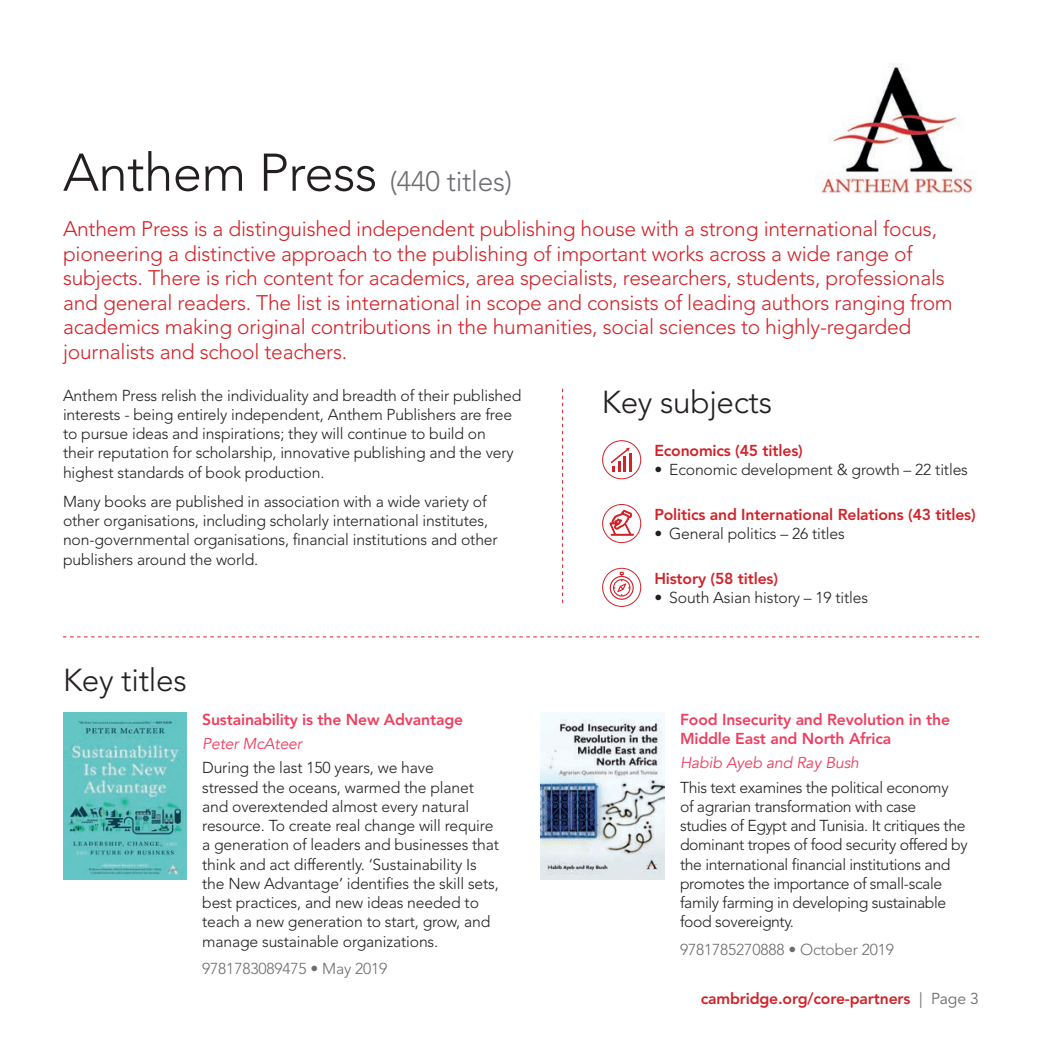
<style>
.page{position:relative;width:1042px;height:1042px;background:#fff}
.page>*{position:absolute;margin:0;border:0;box-sizing:border-box;transform-origin:0 0}
.t1{font:300 52.5px "Avenir LT Std";letter-spacing:-.01em;color:#231f20}
.t2{font:300 31.5px "Avenir LT Std";letter-spacing:-.01em;color:#231f20}
.t3{font:300 21px/24.5px "Avenir LT Std";letter-spacing:-.01em;color:#d1232a}
.t4{font:300 15.75px/19.2px "Avenir LT Std";letter-spacing:-.01em;color:#231f20}
.t5{font:800 15.75px "Avenir LT Std";letter-spacing:-.01em;color:#d1232a}
.t6{font:800 15.75px/19.2px "Avenir LT Std";letter-spacing:-.01em;color:#ee4061}
.t7{font:300 15.75px "Avenir LT Std";letter-spacing:-.01em;color:#6c6d70}
.t8{font:italic 15.75px "Avenir";letter-spacing:-.01em;color:#ee4061}
.s1{font-size:28px;color:#6c6d70}
.s2{font-weight:400;color:#6c6d70}
</style>
<div class="page">
<hr style="left:629px;top:453px;width:3px;height:18px;background:#d1232a">
<svg style="left:610px;top:448px;width:20px;height:23px"></svg>
<div style="left:602px;top:440px;width:39px;height:39px;border:1px solid #d1232a;border-radius:50%"></div>
<div style="left:602px;top:504px;width:39px;height:39px;border:1px solid #d1232a;border-radius:50%"></div>
<svg style="left:609px;top:510px;width:25px;height:25px"></svg>
<div style="left:602px;top:568px;width:39px;height:39px;border:1px solid #d1232a;border-radius:50%"></div>
<svg style="left:610px;top:572px;width:24px;height:28px"></svg>
<svg style="left:562px;top:389px;width:1px;height:214px"></svg>
<svg style="left:63px;top:636px;width:916px;height:1px"></svg>
<img style="left:821px;top:63px;width:155px;height:130px">
<img style="left:63px;top:713px;width:124px;height:166px">
<img style="left:541px;top:713px;width:124px;height:166px">
<h1 class="t1" style="left:63px;top:142px;width:450px">Anthem Press <span class="s1">(440 titles)</span></h1>
<p class="t3" style="left:63px;top:217px;width:891px">Anthem Press is a distinguished independent publishing house with a strong international focus, pioneering a distinctive approach to the publishing of important works across a wide range of subjects. There is rich content for academics, area specialists, researchers, students, professionals and general readers. The list is international in scope and consists of leading authors ranging from academics making original contributions in the humanities, social sciences to highly-regarded journalists and school teachers.</p>
<p class="t4" style="left:63px;top:386px;width:460px">Anthem Press relish the individuality and breadth of their published interests - being entirely independent, Anthem Publishers are free to pursue ideas and inspirations; they will continue to build on<br>their reputation for scholarship, innovative publishing and the very highest standards of book production.</p>
<p class="t4" style="left:63px;top:492px;width:436px">Many books are published in association with a wide variety of other organisations, including scholarly international institutes, non-governmental organisations, financial institutions and other publishers around the world.</p>
<h2 class="t2" style="left:602px;top:383px;width:172px">Key subjects</h2>
<p class="t5" style="left:654px;top:441px;width:150px">Economics (45 titles)</p>
<p class="t4" style="left:654px;top:460px;width:315px">• Economic development &amp; growth – 22 titles</p>
<p class="t5" style="left:654px;top:505px;width:323px">Politics and International Relations (43 titles)</p>
<p class="t4" style="left:654px;top:524px;width:192px">• General politics – 26 titles</p>
<p class="t5" style="left:654px;top:569px;width:125px">History (58 titles)</p>
<p class="t4" style="left:654px;top:588px;width:215px">• South Asian history – 19 titles</p>
<h2 class="t2" style="left:63px;top:661px;width:125px">Key titles</h2>
<p class="t6" style="left:202px;top:710px;width:262px">Sustainability is the New Advantage</p>
<p class="t8" style="left:202px;top:734px;width:101px">Peter McAteer</p>
<p class="t4" style="left:202px;top:758px;width:298px">During the last 150 years, we have<br>stressed the oceans, warmed the planet and overextended almost every natural resource. To create real change will require a generation of leaders and businesses that think and act differently. ‘Sustainability Is the New Advantage’ identifies the skill sets, best practices, and new ideas needed to teach a new generation to start, grow, and manage sustainable organizations.</p>
<p class="t7" style="left:202px;top:959px;width:187px">9781783089475 • May 2019</p>
<p class="t6" style="left:680px;top:710px;width:271px">Food Insecurity and Revolution in the<br>Middle East and North Africa</p>
<p class="t8" style="left:680px;top:753px;width:180px">Habib Ayeb and Ray Bush</p>
<p class="t4" style="left:680px;top:777px;width:289px">This text examines the political economy<br>of agrarian transformation with case<br>studies of Egypt and Tunisia. It critiques the dominant tropes of food security offered by the international financial institutions and promotes the importance of small-scale family farming in developing sustainable food sovereignty.</p>
<p class="t7" style="left:680px;top:940px;width:216px">9781785270888 • October 2019</p>
<p class="t5" style="left:701px;top:989px;width:280px">cambridge.org/core-partners <span class="s2">| Page 3</span></p>
</div>
